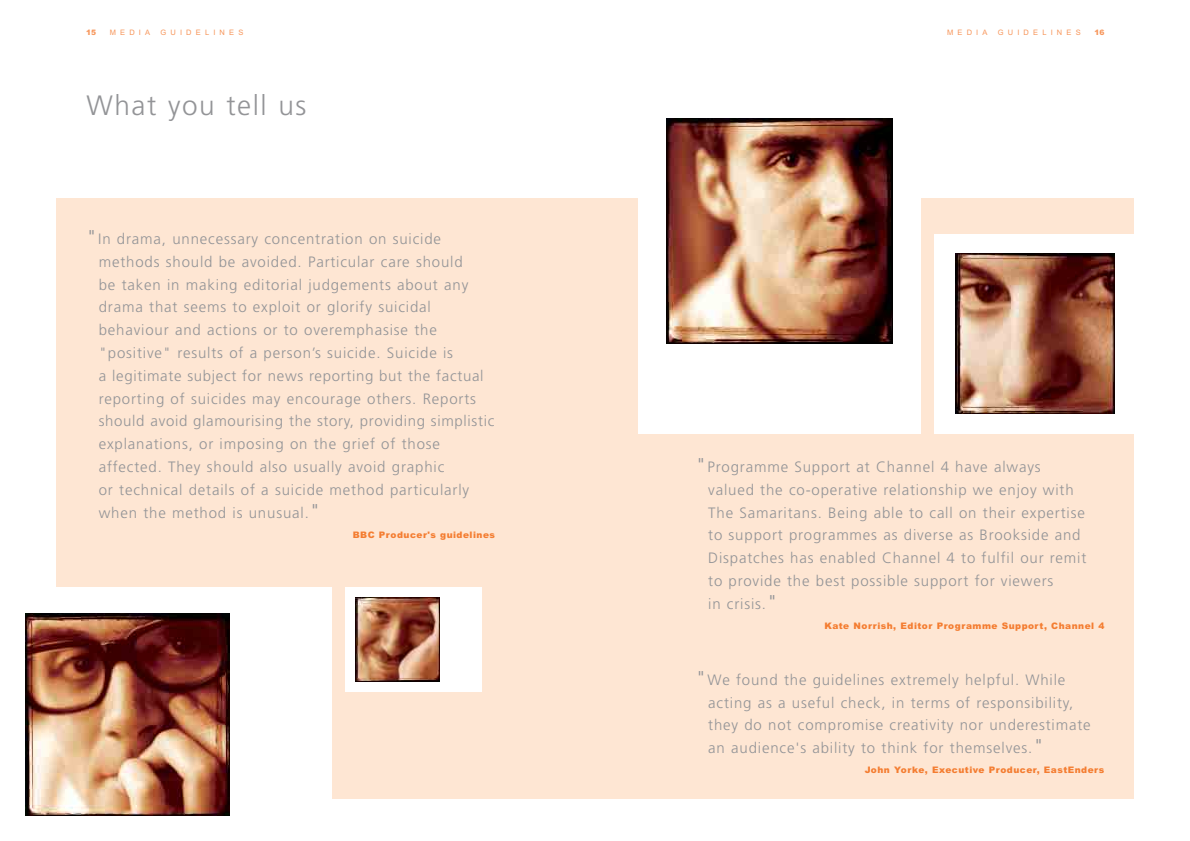
<style>
.page{position:relative;width:1190px;height:841px;background:#fff}
.page>*{position:absolute;margin:0;border:0;box-sizing:border-box;transform-origin:0 0}
.t1{font:300 28px "Frutiger";letter-spacing:.055em;color:#939497}
.t2{font:300 15px/22.8px "Frutiger";letter-spacing:.055em;color:#939497}
.t3{font:900 9px "Arial";letter-spacing:.055em;color:#f47d31}
.t4{font:7.5px "Arial";letter-spacing:.555em;color:#f7965b}
.t5{font:900 7.5px "Arial";color:#f7965b}
.s1{font-size:20px}
</style>
<div class="page">
<div style="left:57px;top:198px;width:1077px;height:601px;background:#fee6d3"></div>
<div style="left:639px;top:90px;width:282px;height:344px;background:#fff"></div>
<img style="left:667px;top:119px;width:226px;height:225px">
<div style="left:345px;top:587px;width:136px;height:105px;background:#fff"></div>
<img style="left:356px;top:598px;width:84px;height:83px">
<div style="left:935px;top:234px;width:255px;height:200px;background:#fff"></div>
<img style="left:955px;top:254px;width:160px;height:160px">
<div style="left:0;top:587px;width:331px;height:254px;background:#fff"></div>
<img style="left:25px;top:613px;width:204px;height:203px">
<p class="t5" style="left:86px;top:29px;width:12px">15</p>
<p class="t4" style="left:110px;top:29px;width:42px">MEDIA</p>
<p class="t4" style="left:160px;top:29px;width:84px">GUIDELINES</p>
<p class="t4" style="left:947px;top:29px;width:42px">MEDIA</p>
<p class="t4" style="left:998px;top:29px;width:84px">GUIDELINES</p>
<p class="t5" style="left:1095px;top:29px;width:12px">16</p>
<h1 class="t1" style="left:86px;top:94px;width:222px">What you tell us</h1>
<p class="t2" style="left:99px;top:228px;width:397px;text-indent:-13px"><span class="s1">"</span>In drama, unnecessary concentration on suicide methods should be avoided. Particular care should<br>be taken in making editorial judgements about any drama that seems to exploit or glorify suicidal behaviour and actions or to overemphasise the "positive" results of a person’s suicide. Suicide is<br>a legitimate subject for news reporting but the factual reporting of suicides may encourage others. Reports should avoid glamourising the story, providing simplistic explanations, or imposing on the grief of those affected. They should also usually avoid graphic<br>or technical details of a suicide method particularly when the method is unusual.<span class="s1">"</span></p>
<p class="t3" style="left:353px;top:531px;width:144px">BBC Producer's guidelines</p>
<p class="t2" style="left:708px;top:456px;width:380px;text-indent:-13px"><span class="s1">"</span>Programme Support at Channel 4 have always valued the co-operative relationship we enjoy with The Samaritans. Being able to call on their expertise to support programmes as diverse as Brookside and Dispatches has enabled Channel 4 to fulfil our remit to provide the best possible support for viewers<br>in crisis.<span class="s1">"</span></p>
<p class="t3" style="left:825px;top:622px;width:281px">Kate Norrish, Editor Programme Support, Channel 4</p>
<p class="t2" style="left:708px;top:669px;width:384px;text-indent:-13px"><span class="s1">"</span>We found the guidelines extremely helpful. While acting as a useful check, in terms of responsibility, they do not compromise creativity nor underestimate an audience's ability to think for themselves.<span class="s1">"</span></p>
<p class="t3" style="left:865px;top:767px;width:241px">John Yorke, Executive Producer, EastEnders</p>
</div>
